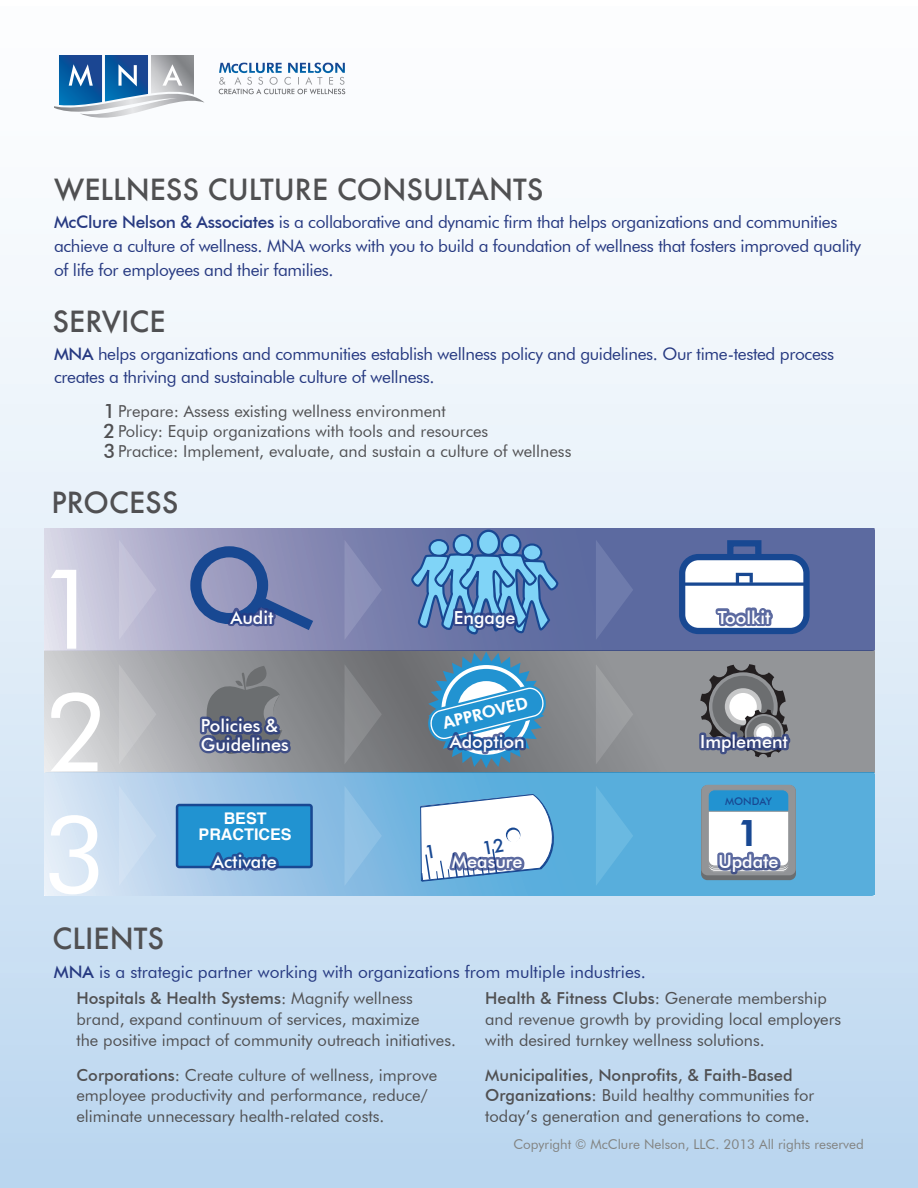
<style>
.page{position:relative;width:918px;height:1188px;background:#fff}
.page>*{position:absolute;margin:0;border:0;box-sizing:border-box;transform-origin:0 0}
.t1{font:111.45px "Futura BT";color:#fff}
.t2{font:109.2px "Futura BT";color:#fff}
.t3{font:106.95px "Futura BT";color:#fff}
.t4{font:800 36.9px "Futura BT";color:#184892}
.t5{font:500 28.5px "Futura";color:#505052}
.t6{font:500 19.8px/20.2px "Futura BT";color:#505052;text-align:justify}
.t7{font:500 18px/18.6px "Futura BT";color:#fff}
.t8{font:17.25px/23.7px "Futura BT";letter-spacing:-.02em;color:#263981}
.t9{font:17.25px "Futura BT";color:#263981}
.t10{font:800 16.65px "Futura BT";color:#fff}
.t11{font:16.5px/20.5px "Futura BT";color:#505052}
.t12{font:700 16.05px/15.8px "Helvetica";color:#fff;text-align:center}
.t13{font:13.5px "Futura BT";color:#828381}
.t14{font:500 10.5px "Futura BT";color:#184892}
.s1{font-weight:500}
</style>
<div class="page">
<div style="left:0;top:6px;width:918px;height:1182px;background:linear-gradient(to bottom,#fff,#bdd8f0)"></div>
<svg style="left:44px;top:650px;width:831px;height:123px;background:#95989c"></svg>
<svg style="left:44px;top:773px;width:831px;height:122px;background:#7fbce2"></svg>
<svg style="left:44px;top:528px;width:831px;height:122px;background:#8289b3"></svg>
<div style="left:190px;top:546px;width:78px;height:78px;border:11px solid #184892;border-radius:50%"></div>
<svg style="left:225px;top:597px;width:88px;height:33px;background:#5b6da4"></svg>
<div style="left:682px;top:557px;width:124px;height:74px;background:#fff;border-radius:16px"></div>
<div style="left:679px;top:554px;width:131px;height:80px;border:6px solid #184892;border-radius:16px"></div>
<svg style="left:724px;top:540px;width:41px;height:21px"></svg>
<svg style="left:681px;top:582px;width:127px;height:4px"></svg>
<svg style="left:734px;top:572px;width:20px;height:14px"></svg>
<svg style="left:713px;top:607px;width:62px;height:22px"></svg>
<div style="left:478px;top:531px;width:21px;height:24px;background:#80d4f7;border-radius:50%"></div>
<div style="left:477px;top:530px;width:23px;height:26px;border:2px solid #184892;border-radius:50%"></div>
<div style="left:523px;top:545px;width:18px;height:15px;background:#80d4f7;border-radius:50%"></div>
<div style="left:522px;top:543px;width:20px;height:19px;border:2px solid #184892;border-radius:50%"></div>
<div style="left:430px;top:540px;width:18px;height:16px;background:#80d4f7;border-radius:50%"></div>
<div style="left:429px;top:539px;width:20px;height:18px;border:2px solid #184892;border-radius:50%"></div>
<div style="left:454px;top:535px;width:18px;height:20px;background:#80d4f7;border-radius:50%"></div>
<div style="left:453px;top:534px;width:20px;height:22px;border:2px solid #184892;border-radius:50%"></div>
<div style="left:502px;top:535px;width:18px;height:20px;background:#80d4f7;border-radius:50%"></div>
<div style="left:501px;top:534px;width:20px;height:22px;border:2px solid #184892;border-radius:50%"></div>
<svg style="left:411px;top:552px;width:147px;height:82px;background:#5c8fc1"></svg>
<svg style="left:596px;top:540px;width:37px;height:100px;background:#6572a6"></svg>
<svg style="left:345px;top:540px;width:37px;height:100px;background:#8288b2"></svg>
<svg style="left:119px;top:540px;width:37px;height:100px;background:#bdbcd4"></svg>
<svg style="left:197px;top:666px;width:96px;height:90px;background:#6d7284"></svg>
<svg style="left:428px;top:652px;width:118px;height:116px;background:#5992b6"></svg>
<div style="left:699px;top:732px;width:7px;height:18px;border:5px solid #263981"></div>
<svg style="left:700px;top:664px;width:93px;height:93px;background:#7a7d87"></svg>
<svg style="left:596px;top:664px;width:37px;height:100px;background:#959799"></svg>
<svg style="left:345px;top:664px;width:37px;height:100px;background:#7f8184"></svg>
<svg style="left:119px;top:664px;width:37px;height:100px;background:#bbbcbf"></svg>
<svg style="left:176px;top:804px;width:137px;height:64px"></svg>
<div style="left:178px;top:806px;width:132px;height:60px;background:#2193d1"></div>
<svg style="left:207px;top:852px;width:74px;height:21px"></svg>
<div style="left:701px;top:785px;width:95px;height:95px;background:#6c6e70;border-radius:6px"></div>
<div style="left:701px;top:785px;width:95px;height:90px;background:#929497;border-radius:6px"></div>
<div style="left:708px;top:790px;width:81px;height:76px;background:#fff;border-radius:6px"></div>
<div style="left:708px;top:790px;width:81px;height:76px;border:1px solid #929497;border-radius:6px"></div>
<svg style="left:708px;top:790px;width:81px;height:21px;background:#2793ce"></svg>
<svg style="left:715px;top:851px;width:68px;height:25px"></svg>
<svg style="left:596px;top:786px;width:37px;height:100px;background:#61b3de"></svg>
<svg style="left:345px;top:786px;width:37px;height:100px;background:#87bde3"></svg>
<svg style="left:119px;top:786px;width:37px;height:100px;background:#c5daef"></svg>
<img style="left:231px;top:62px;width:114px;height:11px">
<svg style="left:219px;top:77px;width:126px;height:17px"></svg>
<img style="left:105px;top:55px;width:43px;height:22px">
<img style="left:59px;top:55px;width:43px;height:22px">
<img style="left:151px;top:55px;width:43px;height:22px">
<svg style="left:69px;top:64px;width:24px;height:13px"></svg>
<svg style="left:118px;top:64px;width:19px;height:13px"></svg>
<svg style="left:162px;top:64px;width:20px;height:13px"></svg>
<img style="left:54px;top:77px;width:151px;height:53px">
<svg style="left:420px;top:794px;width:134px;height:88px"></svg>
<p class="t5" style="left:54px;top:170px;width:491px">WELLNESS CULTURE CONSULTANTS</p>
<p class="t8" style="left:54px;top:210px;width:809px"><span class="s1">McClure Nelson &amp; Associates</span> is a collaborative and dynamic firm that helps organizations and communities achieve a culture of wellness. MNA works with you to build a foundation of wellness that fosters improved quality of life for employees and their families.</p>
<p class="t5" style="left:53px;top:302px;width:114px">SERVICE</p>
<p class="t8" style="left:54px;top:341px;width:782px"><span class="s1">MNA</span> helps organizations and communities establish wellness policy and guidelines. Our time-tested process creates a thriving and sustainable culture of wellness.</p>
<p class="t6" style="left:104px;top:401px;width:13px">1<br>2<br>3</p>
<p class="t11" style="left:118px;top:401px;width:455px">Prepare: Assess existing wellness environment<br>Policy: Equip organizations with tools and resources<br>Practice: Implement, evaluate, and sustain a culture of wellness</p>
<p class="t5" style="left:52px;top:483px;width:128px">PROCESS</p>
<p class="t1" style="left:37px;top:541px;width:67px">1</p>
<p class="t2" style="left:44px;top:666px;width:66px">2</p>
<p class="t3" style="left:44px;top:789px;width:65px">3</p>
<p class="t5" style="left:53px;top:919px;width:113px">CLIENTS</p>
<p class="t7" style="left:230px;top:608px;width:45px">Audit</p>
<p class="t7" style="left:454px;top:608px;width:63px">Engage</p>
<p class="t7" style="left:718px;top:608px;width:54px">Toolkit</p>
<p class="t7" style="left:201px;top:716px;width:89px">Policies &amp;<br>Guidelines</p>
<p class="t12" style="left:199px;top:811px;width:94px">BEST<br>PRACTICES</p>
<p class="t7" style="left:212px;top:852px;width:66px">Activate</p>
<p class="t10" style="left:441px;top:713px;width:89px;rotate:-14deg">APPROVED</p>
<p class="t7" style="left:450px;top:732px;width:76px">Adoption</p>
<p class="t7" style="left:700px;top:732px;width:89px">Implement</p>
<p class="t14" style="left:725px;top:795px;width:48px">MONDAY</p>
<p class="t7" style="left:452px;top:852px;width:72px">Measure</p>
<p class="t4" style="left:737px;top:810px;width:24px">1</p>
<p class="t7" style="left:718px;top:852px;width:62px">Update</p>
<p class="t9" style="left:54px;top:961px;width:594px"><span class="s1">MNA</span> is a strategic partner working with organizations from multiple industries.</p>
<p class="t11" style="left:76px;top:988px;width:381px"><span class="s1">Hospitals &amp; Health Systems</span>: Magnify wellness brand, expand continuum of services, maximize<br>the positive impact of community outreach initiatives.</p>
<p class="t11" style="left:76px;top:1064px;width:362px"><span class="s1">Corporations</span>: Create culture of wellness, improve employee productivity and performance, reduce/ eliminate unnecessary health-related costs.</p>
<p class="t11" style="left:485px;top:988px;width:358px"><span class="s1">Health &amp; Fitness Clubs</span>: Generate membership and revenue growth by providing local employers with desired turnkey wellness solutions.</p>
<p class="t11" style="left:485px;top:1064px;width:331px"><span class="s1">Municipalities, Nonprofits, &amp; Faith-Based<br>Organizations</span>: Build healthy communities for today’s generation and generations to come.</p>
<p class="t13" style="left:513px;top:1136px;width:352px">Copyright © McClure Nelson, LLC. 2013 All rights reserved</p>
</div>
